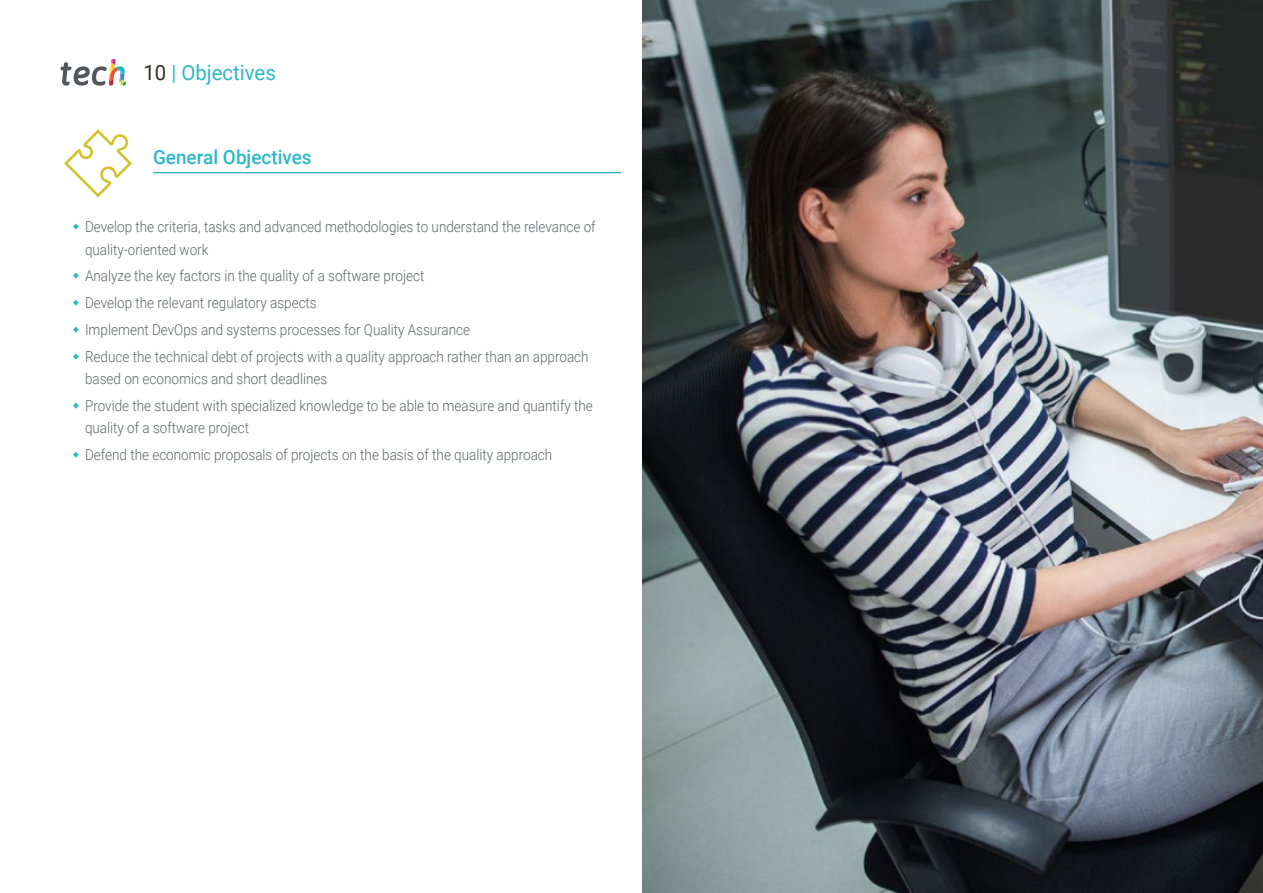
<style>
.page{position:relative;width:1263px;height:893px;background:#fff}
.page>*{position:absolute;margin:0;border:0;box-sizing:border-box;transform-origin:0 0}
.t1{font:21px "Roboto";color:#2db8c5}
.t2{font:500 19.5px "Roboto";color:#2db8c5}
.t3{font:300 15px/26.7px "Roboto";color:#61646a;scale:.9 1}
.s1{color:#312e20}
</style>
<div class="page">
<svg style="left:61px;top:59px;width:65px;height:27px"></svg>
<img style="left:642px;top:0;width:621px;height:893px">
<hr style="left:153px;top:172px;width:468px;height:1px;background:#2db8c5">
<svg style="left:64px;top:129px;width:68px;height:68px"></svg>
<h1 class="t1" style="left:144px;top:57px;width:134px"><span class="s1">10</span> | Objectives</h1>
<h2 class="t2" style="left:153px;top:144px;width:160px">General Objectives</h2>
<p class="t3" style="left:85px;top:215px;width:569px;line-height:22.5px">Develop the criteria, tasks and advanced methodologies to understand the relevance of quality-oriented work</p>
<p class="t3" style="left:85px;top:262px;width:561px">Analyze the key factors in the quality of a software project<br>Develop the relevant regulatory aspects<br>Implement DevOps and systems processes for Quality Assurance<br>Reduce the technical debt of projects with a quality approach rather than an approach</p>
<p class="t3" style="left:85px;top:365px;width:566px">based on economics and short deadlines<br>Provide the student with specialized knowledge to be able to measure and quantify the</p>
<p class="t3" style="left:85px;top:414px;width:521px">quality of a software project<br>Defend the economic proposals of projects on the basis of the quality approach</p>
</div>
